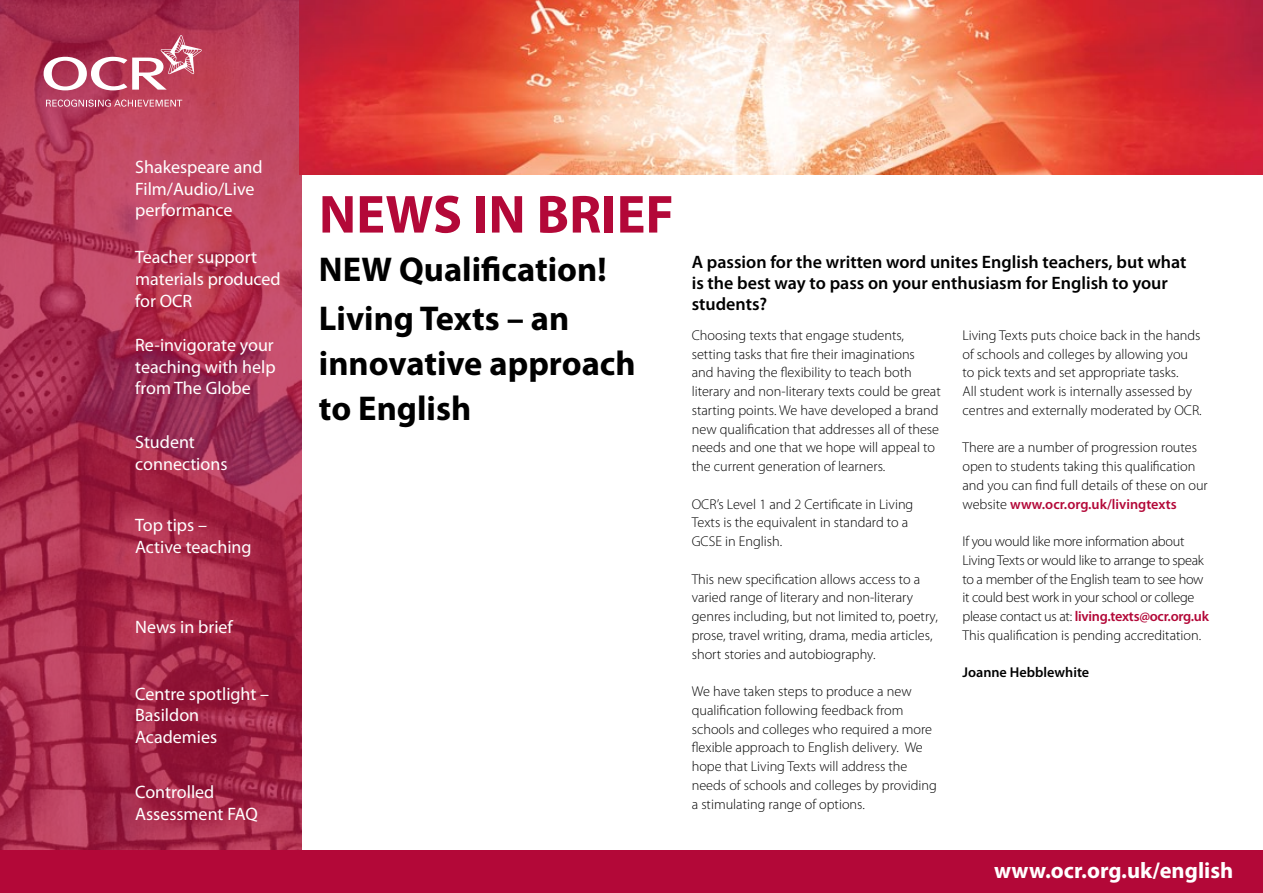
<style>
.page{position:relative;width:1263px;height:893px;background:#fff}
.page>*{position:absolute;margin:0;border:0;box-sizing:border-box;transform-origin:0 0}
.t1{font:700 54px "Myriad Pro";color:#b30838}
.News_body_2nd_para{font:700 34.5px/45px "Myriad Pro";color:#000}
.t2{font:700 22.5px "Myriad Pro";color:#fff}
.t3{font:18px/21.6px "Myriad Pro";color:#fff}
.News_body_1st_para{font:600 18px/21px "Myriad Pro";color:#000}
.News_body_2nd_para-2{font:300 14.25px/18.8px "Myriad Pro";color:#000}
.News_body_2nd_para-3{font:300 14.25px/18.8px "Myriad Pro";letter-spacing:-.02em;color:#000}
.News_body_2nd_para-4{font:600 14.25px "Myriad Pro";color:#000}
.s1{font-weight:600;color:#b30838}
</style>
<div class="page">
<svg style="left:0;top:0;width:302px;height:850px;background:#ac3150"></svg>
<svg style="left:46px;top:100px;width:136px;height:7px"></svg>
<svg style="left:44px;top:35px;width:158px;height:55px"></svg>
<div style="left:0;top:850px;width:1263px;height:43px;background:#b30838"></div>
<img style="left:300px;top:0;width:963px;height:175px">
<p class="t3" style="left:135px;top:156px;width:129px">Shakespeare and<br>Film/Audio/Live performance</p>
<p class="t3" style="left:135px;top:246px;width:147px">Teacher support materials produced for OCR</p>
<p class="t3" style="left:135px;top:334px;width:142px;text-align:justify">Re-invigorate your teaching with help from The Globe</p>
<p class="t3" style="left:135px;top:431px;width:94px">Student connections</p>
<p class="t3" style="left:135px;top:514px;width:118px">Top tips –<br>Active teaching</p>
<p class="t3" style="left:135px;top:615px;width:99px">News in brief</p>
<p class="t3" style="left:135px;top:683px;width:136px">Centre spotlight –<br>Basildon<br>Academies</p>
<p class="t3" style="left:135px;top:781px;width:124px">Controlled<br>Assessment FAQ</p>
<p class="t1" style="left:319px;top:179px;width:356px">NEWS IN BRIEF</p>
<p class="News_body_2nd_para" style="left:319px;top:245px;width:289px">NEW Qualification!</p>
<p class="News_body_2nd_para" style="left:319px;top:295px;width:318px">Living Texts – an innovative approach to English</p>
<p class="News_body_1st_para" style="left:692px;top:251px;width:496px">A passion for the written word unites English teachers, but what is the best way to pass on your enthusiasm for English to your students?</p>
<p class="News_body_2nd_para-2" style="left:692px;top:326px;width:251px">Choosing texts that engage students, setting tasks that fire their imaginations<br>and having the flexibility to teach both literary and non-literary texts could be great starting points. We have developed a brand new qualification that addresses all of these needs and one that we hope will appeal to the current generation of learners.</p>
<p class="News_body_2nd_para-2" style="left:692px;top:495px;width:223px">OCR’s Level 1 and 2 Certificate in Living<br>Texts is the equivalent in standard to a<br>GCSE in English.</p>
<p class="News_body_2nd_para-2" style="left:692px;top:570px;width:248px">This new specification allows access to a varied range of literary and non-literary genres including, but not limited to, poetry, prose, travel writing, drama, media articles, short stories and autobiography.</p>
<p class="News_body_2nd_para-2" style="left:692px;top:682px;width:247px">We have taken steps to produce a new qualification following feedback from schools and colleges who required a more flexible approach to English delivery. We hope that Living Texts will address the needs of schools and colleges by providing a stimulating range of options.</p>
<p class="News_body_2nd_para-2" style="left:962px;top:326px;width:241px">Living Texts puts choice back in the hands of schools and colleges by allowing you to pick texts and set appropriate tasks.<br>All student work is internally assessed by centres and externally moderated by OCR.</p>
<p class="News_body_2nd_para-2" style="left:962px;top:438px;width:247px">There are a number of progression routes open to students taking this qualification and you can find full details of these on our website <span class="s1">www.ocr.org.uk/livingtexts</span></p>
<p class="News_body_2nd_para-3" style="left:962px;top:532px;width:248px">If you would like more information about Living Texts or would like to arrange to speak to a member of the English team to see how it could best work in your school or college please contact us at: <span class="s1">living.texts@ocr.org.uk</span></p>
<p class="News_body_2nd_para-2" style="left:962px;top:626px;width:240px">This qualification is pending accreditation.</p>
<p class="News_body_2nd_para-4" style="left:962px;top:663px;width:128px">Joanne Hebblewhite</p>
<h3 class="t2" style="left:994px;top:856px;width:241px">www.ocr.org.uk/english</h3>
</div>
